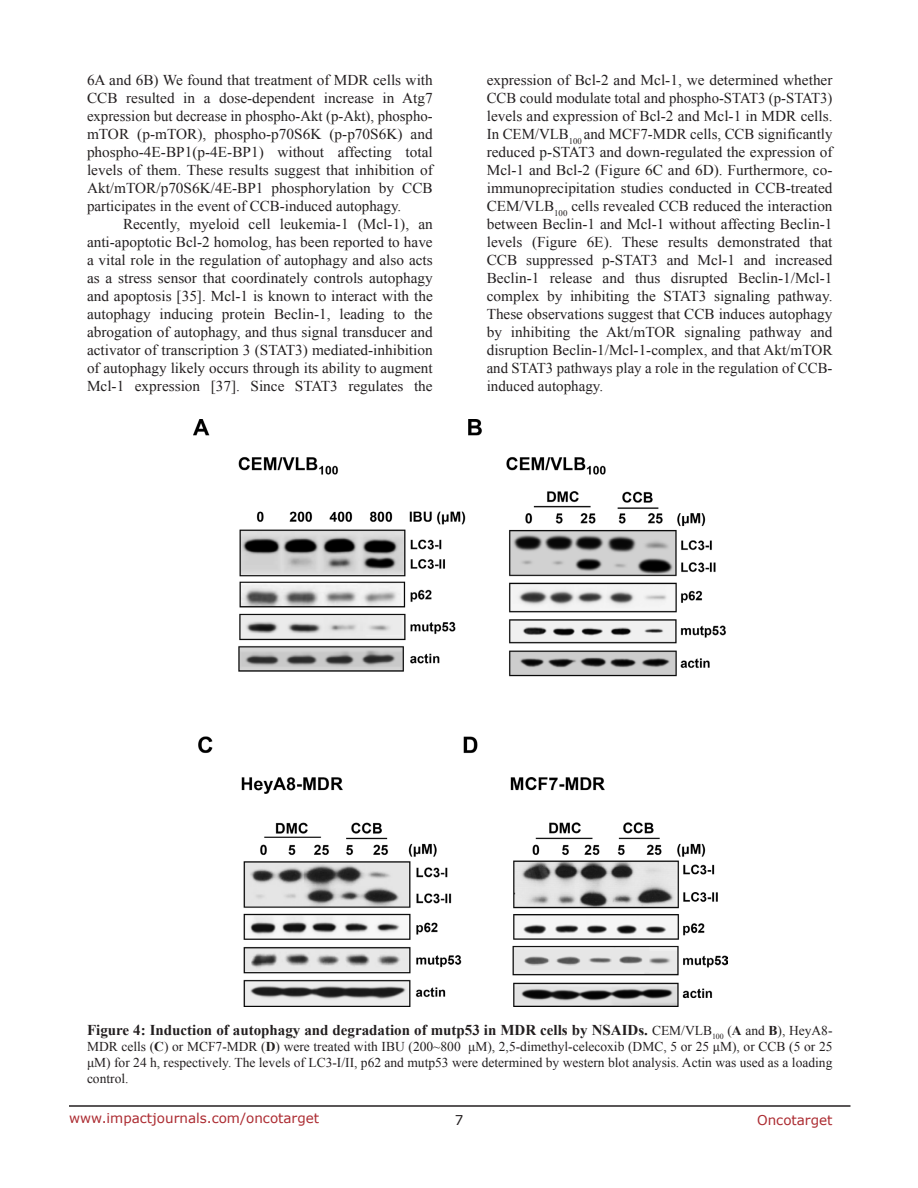
<style>
.page{position:relative;width:918px;height:1188px;background:#fff}
.page>*{position:absolute;margin:0;border:0;box-sizing:border-box;transform-origin:0 0}
.BodyText{font:15px/18px "Times New Roman";color:#231f20;text-align:justify}
.FigureText{font:700 15px "Times New Roman";color:#231f20}
.FigureText-2{font:13.5px/16.2px "Times New Roman";color:#231f20;text-align:justify}
.t1{font:13.5px "Verdana";color:#ac2b31}
.t2{font:13.5px "Verdana";color:#231f20}
.s1{font-weight:400;font-size:13.5px}
.s2{font-size:13.5px}
.s3{font-weight:700}
</style>
<div class="page">
<hr style="left:69px;top:1105px;width:781px;height:2px;background:#231f20">
<img style="left:193px;top:420px;width:535px;height:587px">
<p class="BodyText" style="left:87px;top:71px;width:347px">6A and 6B) We found that treatment of MDR cells with CCB resulted in a dose-dependent increase in Atg7 expression but decrease in phospho-Akt (p-Akt), phospho&shy;mTOR (p-mTOR), phospho‑p70S6K (p-p70S6K) and phospho‑4E‑BP1(p-4E‑BP1) without affecting total levels of them. These results suggest that inhibition of Akt/mTOR/p70S6K/4E-BP1 phosphorylation by CCB participates in the event of CCB-induced autophagy.</p>
<p class="BodyText" style="left:87px;top:215px;width:347px;text-indent:36px">Recently, myeloid cell leukemia-1 (Mcl-1), an anti-apoptotic Bcl-2 homolog, has been reported to have a vital role in the regulation of autophagy and also acts as a stress sensor that coordinately controls autophagy and apoptosis [35]. Mcl-1 is known to interact with the autophagy inducing protein Beclin-1, leading to the abrogation of autophagy, and thus signal transducer and activator of transcription 3 (STAT3) mediated-inhibition of autophagy likely occurs through its ability to augment Mcl-1 expression [37]. Since STAT3 regulates the</p>
<p class="BodyText" style="left:487px;top:71px;width:347px">expression of Bcl-2 and Mcl-1, we determined whether CCB could modulate total and phospho-STAT3 (p-STAT3) levels and expression of Bcl-2 and Mcl-1 in MDR cells.<br>In CEM/VLB<sub>100</sub> and MCF7-MDR cells, CCB significantly reduced p-STAT3 and down-regulated the expression of Mcl-1 and Bcl-2 (Figure 6C and 6D). Furthermore, co&shy;immunoprecipitation studies conducted in CCB-treated CEM/VLB<sub>100</sub> cells revealed CCB reduced the interaction between Beclin-1 and Mcl-1 without affecting Beclin-1 levels (Figure 6E). These results demonstrated that CCB suppressed p-STAT3 and Mcl-1 and increased Beclin-1 release and thus disrupted Beclin-1/Mcl-1 complex by inhibiting the STAT3 signaling pathway.<br>These observations suggest that CCB induces autophagy by inhibiting the Akt/mTOR signaling pathway and disruption Beclin-1/Mcl-1-complex, and that Akt/mTOR and STAT3 pathways play a role in the regulation of CCB&shy;induced autophagy.</p>
<p class="FigureText" style="left:87px;top:1019px;width:747px">Figure 4: Induction of autophagy and degradation of mutp53 in MDR cells by NSAIDs. <span class="s1">CEM/VLB</span><sub>100</sub> <span class="s1">(</span><span class="s2">A</span> <span class="s1">and</span> <span class="s2">B</span><span class="s1">), HeyA8-</span></p>
<p class="FigureText-2" style="left:87px;top:1038px;width:747px">MDR cells (<span class="s3">C</span>) or MCF7-MDR (<span class="s3">D</span>) were treated with IBU (200~800 μM), 2,5-dimethyl-celecoxib (DMC, 5 or 25 μM), or CCB (5 or 25 μM) for 24 h, respectively. The levels of LC3-I/II, p62 and mutp53 were determined by western blot analysis. Actin was used as a loading control.</p>
<p class="t1" style="left:69px;top:1109px;width:252px">www.impactjournals.com/oncotarget</p>
<p class="t2" style="left:455px;top:1111px;width:10px">7</p>
<p class="t1" style="left:757px;top:1111px;width:77px">Oncotarget</p>
</div>
